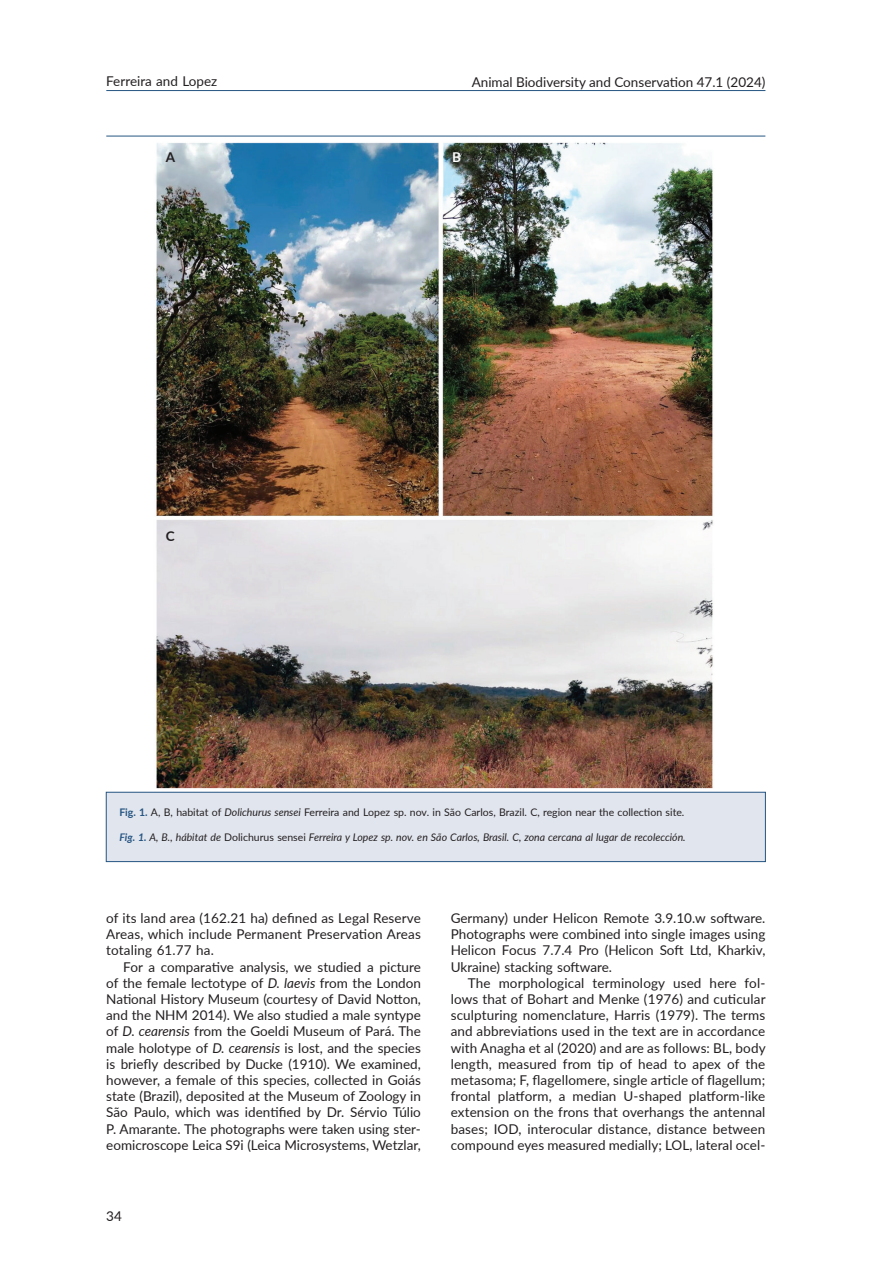
<style>
.page{position:relative;width:893px;height:1263px;background:#fff}
.page>*{position:absolute;margin:0;border:0;box-sizing:border-box;transform-origin:0 0}
.Normal_ang{font:13.5px/16.2px "Lato";color:#231f20;text-align:justify}
.Normal_ult_ang{font:13.5px/16.2px "Lato";letter-spacing:.005em;color:#231f20;text-align:justify}
.Normal_1º_ang{font:13.5px/16.2px "Lato";letter-spacing:.01em;color:#231f20;text-align:justify}
.Normal_1º_ang-2{font:700 13.5px "Lato";color:#231f20}
.Normal_1º_ang-3{font:700 13.5px "Lato";color:#fff}
.Peu_2_esp{font:italic 10.5px "Lato";color:#231f20}
.Peu_1_ang{font:10.5px "Lato";color:#231f20}
.s1{font-weight:700;color:#265582}
.s2{font-style:italic}
.s3{font-style:normal}
</style>
<div class="page">
<hr style="left:106px;top:90px;width:659px;height:1px;background:#265582">
<img style="left:155px;top:142px;width:558px;height:647px">
<div style="left:106px;top:792px;width:659px;height:69px;background:#e1e5ee"></div>
<div style="left:106px;top:792px;width:660px;height:70px;border:1px solid #265582"></div>
<hr style="left:106px;top:136px;width:659px;height:1px;background:#265582">
<p class="Normal_ang" style="left:106px;top:72px;width:112px">Ferreira and Lopez</p>
<p class="Normal_ang" style="left:472px;top:73px;width:295px">Animal Biodiversity and Conservation 47.1 (2024)</p>
<p class="Normal_1º_ang-2" style="left:166px;top:147px;width:11px">A</p>
<p class="Normal_1º_ang-3" style="left:452px;top:147px;width:10px">B</p>
<p class="Normal_1º_ang-2" style="left:166px;top:526px;width:10px">C</p>
<p class="Peu_1_ang" style="left:119px;top:805px;width:566px"><span class="s1">Fig. 1.</span> A, B, habitat of <span class="s2">Dolichurus sensei</span> Ferreira and Lopez sp. nov. in São Carlos, Brazil. C, region near the collection site.</p>
<p class="Peu_2_esp" style="left:119px;top:830px;width:568px"><span class="s1">Fig. 1.</span> A, B., hábitat de <span class="s3">Dolichurus sensei</span> Ferreira y Lopez sp. nov. en São Carlos, Brasil. C, zona cercana al lugar de recolección.</p>
<p class="Normal_1º_ang" style="left:106px;top:909px;width:316px">of its land area (162.21 ha) defined as Legal Reserve Areas, which include Permanent Preservation Areas totaling 61.77 ha.</p>
<p class="Normal_ang" style="left:106px;top:958px;width:316px;text-indent:17px">For a comparative analysis, we studied a picture of the female lectotype of <span class="s2">D. laevis</span> from the London National History Museum (courtesy of David Notton, and the NHM 2014). We also studied a male syntype of <span class="s2">D. cearensis</span> from the Goeldi Museum of Pará. The male holotype of <span class="s2">D. cearensis</span> is lost, and the species is briefly described by Ducke (1910). We examined, however, a female of this species, collected in Goiás state (Brazil), deposited at the Museum of Zoology in São Paulo, which was identified by Dr. Sérvio Túlio P. Amarante. The photographs were taken using ster&shy;eomicroscope Leica S9i (Leica Microsystems, Wetzlar,</p>
<p class="Normal_ang" style="left:106px;top:1207px;width:17px">34</p>
<p class="Normal_ang" style="left:451px;top:909px;width:316px">Germany) under Helicon Remote 3.9.10.w software.<br>Photographs were combined into single images using Helicon Focus 7.7.4 Pro (Helicon Soft Ltd, Kharkiv, Ukraine) stacking software.</p>
<p class="Normal_ult_ang" style="left:451px;top:974px;width:316px;text-indent:17px">The morphological terminology used here fol&shy;lows that of Bohart and Menke (1976) and cuticular sculpturing nomenclature, Harris (1979). The terms and abbreviations used in the text are in accordance with Anagha et al (2020) and are as follows: BL, body length, measured from tip of head to apex of the metasoma; F, flagellomere, single article of flagellum; frontal platform, a median U-shaped platform-like extension on the frons that overhangs the antennal bases; IOD, interocular distance, distance between compound eyes measured medially; LOL, lateral ocel-</p>
</div>
